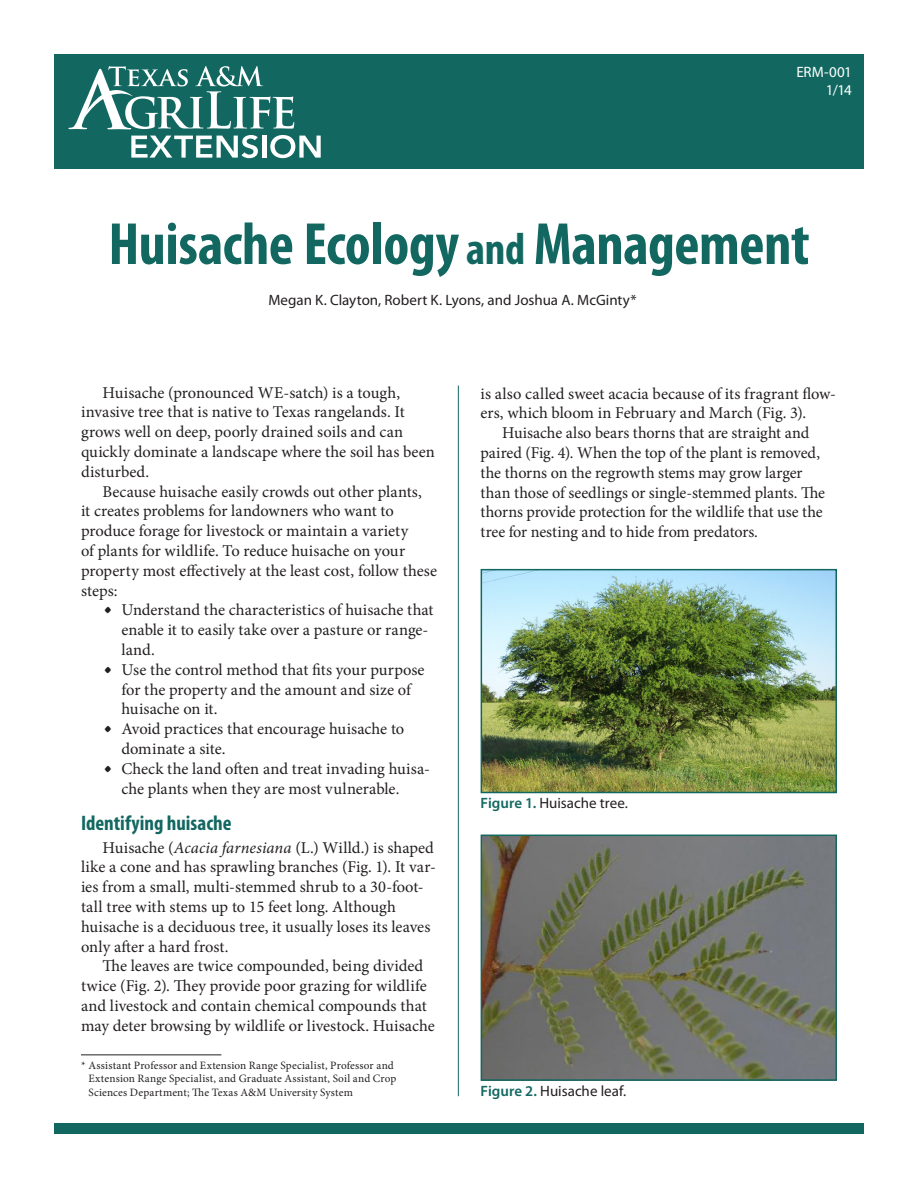
<style>
.page{position:relative;width:918px;height:1188px;background:#fff}
.page>*{position:absolute;margin:0;border:0;box-sizing:border-box;transform-origin:0 0}
.t1{font:700 condensed 60px "Myriad Pro";letter-spacing:-.01em;color:#126861}
.heading1{font:700 condensed 21px "Myriad Pro";color:#126861}
.body{font:16.5px/19.8px "Minion Pro";color:#231f20}
.tabs{font:16.5px/19.8px "Minion Pro";color:#231f20}
.t2{font:15px "Myriad Pro";color:#231f20}
.t3{font:15px "Myriad Pro";letter-spacing:-.005em;color:#fff}
.t4{font:11.25px/13.5px "Minion Pro";letter-spacing:.015em;color:#231f20}
.s1{font-size:45px}
.s2{font-family:"Warnock Pro";font-size:22.5px}
.s3{font-style:italic}
.s4{font-weight:600;color:#126861}
</style>
<div class="page">
<div style="left:54px;top:54px;width:810px;height:114px;background:#126861"></div>
<svg style="left:69px;top:66px;width:225px;height:63px"></svg>
<svg style="left:131px;top:135px;width:127px;height:23px"></svg>
<hr style="left:262px;top:136px;width:4px;height:22px;background:#fff">
<svg style="left:270px;top:135px;width:51px;height:23px"></svg>
<div style="left:54px;top:1123px;width:810px;height:11px;background:#126861"></div>
<hr style="left:458px;top:386px;width:1px;height:710px;background:#126861">
<hr style="left:81px;top:1054px;width:140px;height:1px;background:#231f20">
<img style="left:484px;top:572px;width:350px;height:218px">
<div style="left:481px;top:569px;width:356px;height:224px;border:2px solid #126861"></div>
<img style="left:484px;top:838px;width:350px;height:240px">
<div style="left:481px;top:835px;width:356px;height:246px;border:2px solid #126861"></div>
<p class="t3" style="left:796px;top:63px;width:57px">ERM-001</p>
<p class="t3" style="left:826px;top:81px;width:28px">1/14</p>
<p class="t1" style="left:108px;top:207px;width:703px">Huisache Ecology <span class="s1">and</span> Management</p>
<p class="t2" style="left:268px;top:291px;width:370px">Megan K. Clayton, Robert K. Lyons, and Joshua A. McGinty*</p>
<p class="body" style="left:81px;top:382px;width:355px;text-indent:22px">Huisache (pronounced WE-satch) is a tough, invasive tree that is native to Texas rangelands. It grows well on deep, poorly drained soils and can quickly dominate a landscape where the soil has been disturbed.</p>
<p class="body" style="left:81px;top:481px;width:358px;text-indent:22px">Because huisache easily crowds out other plants,<br>it creates problems for landowners who want to produce forage for livestock or maintain a variety<br>of plants for wildlife. To reduce huisache on your property most effectively at the least cost, follow these steps:</p>
<p class="tabs" style="left:122px;top:600px;width:314px;text-indent:-18px"><span class="s2">•</span> Understand the characteristics of huisache that enable it to easily take over a pasture or range&shy;land.</p>
<p class="tabs" style="left:122px;top:660px;width:305px;text-indent:-18px"><span class="s2">•</span> Use the control method that fits your purpose for the property and the amount and size of huisache on it.</p>
<p class="tabs" style="left:122px;top:719px;width:284px;text-indent:-18px"><span class="s2">•</span> Avoid practices that encourage huisache to dominate a site.</p>
<p class="tabs" style="left:122px;top:759px;width:310px;text-indent:-18px"><span class="s2">•</span> Check the land often and treat invading huisa&shy;che plants when they are most vulnerable.</p>
<p class="heading1" style="left:81px;top:809px;width:152px">Identifying huisache</p>
<p class="body" style="left:81px;top:838px;width:356px;text-indent:22px">Huisache (<span class="s3">Acacia farnesiana</span> (L.) Willd.) is shaped like a cone and has sprawling branches (Fig. 1). It var&shy;ies from a small, multi-stemmed shrub to a 30-foot&shy;tall tree with stems up to 15 feet long. Although huisache is a deciduous tree, it usually loses its leaves only after a hard frost.</p>
<p class="body" style="left:81px;top:956px;width:355px;text-indent:22px">The leaves are twice compounded, being divided twice (Fig. 2). They provide poor grazing for wildlife and livestock and contain chemical compounds that may deter browsing by wildlife or livestock. Huisache</p>
<p class="t4" style="left:88px;top:1058px;width:309px;text-indent:-8px">* Assistant Professor and Extension Range Specialist, Professor and<br>Extension Range Specialist, and Graduate Assistant, Soil and Crop<br>Sciences Department; The Texas A&amp;M University System</p>
<p class="body" style="left:481px;top:383px;width:357px">is also called sweet acacia because of its fragrant flow&shy;ers, which bloom in February and March (Fig. 3).</p>
<p class="body" style="left:481px;top:423px;width:346px;text-indent:22px">Huisache also bears thorns that are straight and paired (Fig. 4). When the top of the plant is removed, the thorns on the regrowth stems may grow larger than those of seedlings or single-stemmed plants. The thorns provide protection for the wildlife that use the tree for nesting and to hide from predators.</p>
<p class="t2" style="left:481px;top:794px;width:149px"><span class="s4">Figure 1.</span> Huisache tree.</p>
<p class="t2" style="left:481px;top:1082px;width:147px"><span class="s4">Figure 2.</span> Huisache leaf.</p>
</div>
